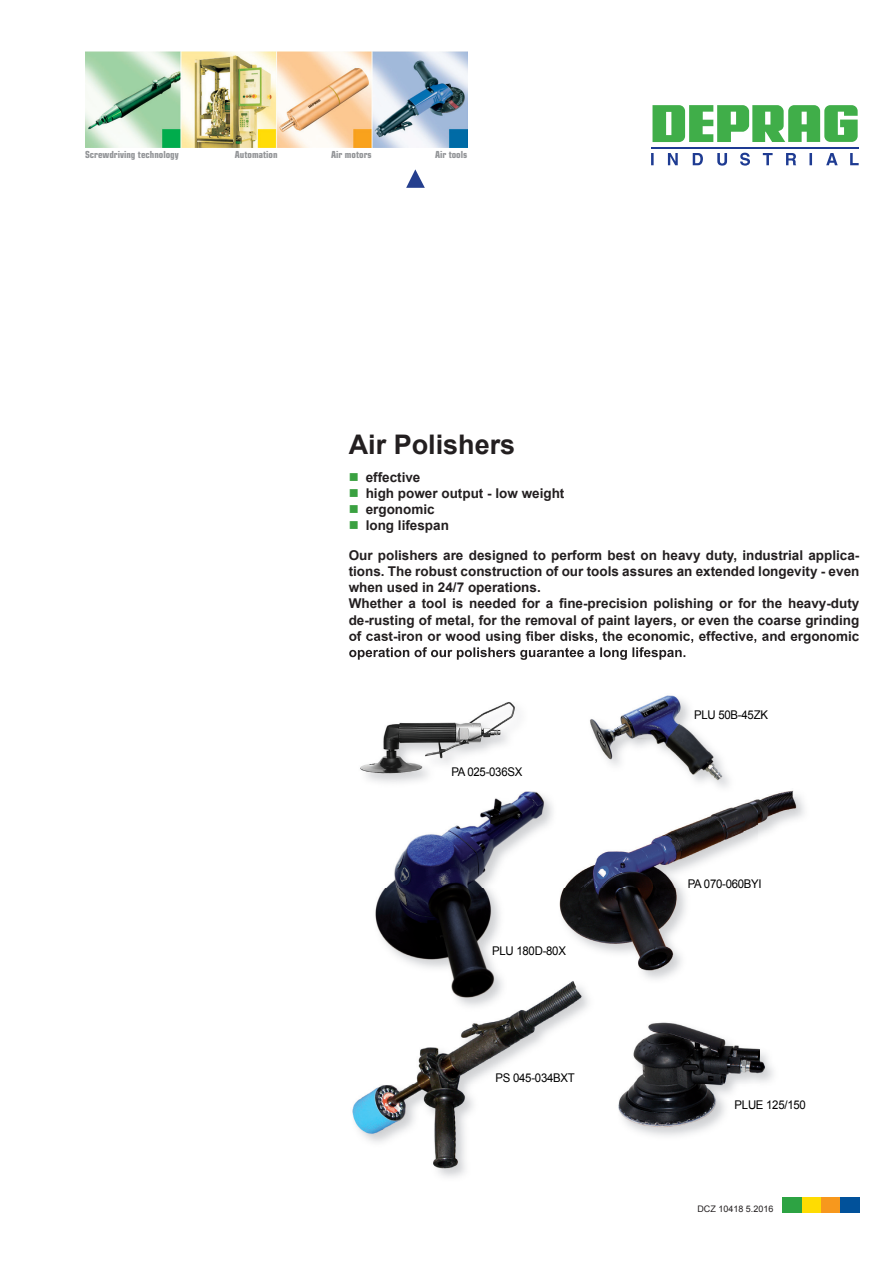
<style>
.page{position:relative;width:893px;height:1263px;background:#fff}
.page>*{position:absolute;margin:0;border:0;box-sizing:border-box;transform-origin:0 0}
.t1{font:700 27px "Arial";color:#231f20}
.t2{font:700 13.5px/16.2px "Arial";color:#231f20}
.t3{font:12px "Arial";letter-spacing:-.025em;color:#000;scale:.95 1}
.t4{font:700 condensed 9.75px "Eurostile LT Std";color:#939598}
.t5{font:9px "Arial";color:#231f20}
.s1{color:#3aa141}
</style>
<div class="page">
<div style="left:802px;top:1197px;width:19px;height:15px;background:#ffdc01"></div>
<div style="left:821px;top:1197px;width:19px;height:15px;background:#f7981d"></div>
<div style="left:840px;top:1197px;width:19px;height:15px;background:#01519a"></div>
<div style="left:783px;top:1197px;width:19px;height:15px;background:#2da343"></div>
<svg style="left:651px;top:153px;width:208px;height:13px"></svg>
<hr style="left:651px;top:147px;width:208px;height:2px;background:#1e3b92">
<svg style="left:652px;top:105px;width:206px;height:37px"></svg>
<img style="left:349px;top:639px;width:467px;height:5px">
<img style="left:349px;top:647px;width:336px;height:13px">
<img style="left:352px;top:695px;width:452px;height:482px">
<svg style="left:406px;top:169px;width:19px;height:19px"></svg>
<img style="left:85px;top:51px;width:383px;height:96px">
<p class="t4" style="left:85px;top:149px;width:95px">Screwdriving technology</p>
<p class="t4" style="left:235px;top:149px;width:44px">Automation</p>
<p class="t4" style="left:331px;top:149px;width:42px">Air motors</p>
<p class="t4" style="left:435px;top:149px;width:34px">Air tools</p>
<h1 class="t1" style="left:349px;top:426px;width:168px">Air Polishers</h1>
<p class="t2" style="left:349px;top:470px;width:73px"><span class="s1">■</span> effective</p>
<p class="t2" style="left:349px;top:486px;width:217px"><span class="s1">■</span> high power output - low weight</p>
<p class="t2" style="left:349px;top:502px;width:88px"><span class="s1">■</span> ergonomic</p>
<p class="t2" style="left:349px;top:518px;width:102px"><span class="s1">■</span> long lifespan</p>
<p class="t2" style="left:349px;top:547px;width:512px">Our polishers are designed to perform best on heavy duty, industrial applica&shy;tions. The robust construction of our tools assures an extended longevity - even when used in 24/7 operations.<br>Whether a tool is needed for a fine-precision polishing or for the heavy-duty de-rusting of metal, for the removal of paint layers, or even the coarse grinding of cast-iron or wood using fiber disks, the economic, effective, and ergonomic</p>
<p class="t3" style="left:451px;top:764px;width:76px">PA 025-036SX</p>
<p class="t3" style="left:492px;top:943px;width:79px">PLU 180D-80X</p>
<p class="t3" style="left:496px;top:1069px;width:85px">PS 045-034BXT</p>
<p class="t3" style="left:694px;top:707px;width:79px">PLU 50B-45ZK</p>
<p class="t3" style="left:688px;top:876px;width:79px">PA 070-060BYI</p>
<p class="t3" style="left:735px;top:1097px;width:77px">PLUE 125/150</p>
<p class="t5" style="left:697px;top:1203px;width:78px">DCZ 10418 5.2016</p>
</div>
